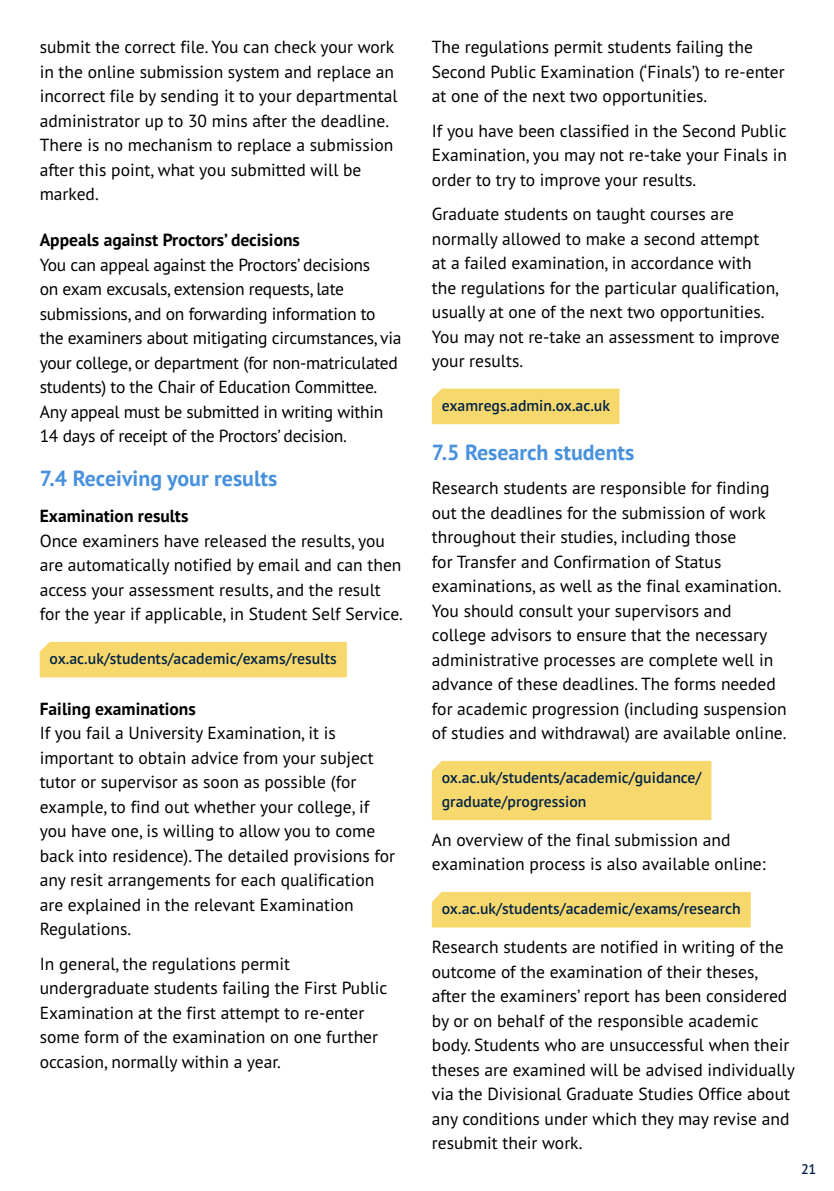
<style>
.page{position:relative;width:834px;height:1191px;background:#fff}
.page>*{position:absolute;margin:0;border:0;box-sizing:border-box;transform-origin:0 0}
.t1{font:700 21.88px "PT Sans Pro";color:#4891dc}
.t2{font:17.5px/24.5px "PT Sans Pro";color:#000}
.t3{font:700 17.5px "PT Sans Pro";color:#000}
.t4{font:600 15.75px/23.6px "PT Sans Pro";color:#002147}
.t5{font:600 14px "PT Sans Pro";color:#002147}
</style>
<div class="page">
<div style="left:40px;top:642px;width:307px;height:35px;background:#f7d86c"></div>
<div style="left:432px;top:388px;width:187px;height:36px;background:#f7d86c"></div>
<div style="left:432px;top:761px;width:279px;height:59px;background:#f7d86c"></div>
<div style="left:432px;top:892px;width:318px;height:35px;background:#f7d86c"></div>
<p class="t2" style="left:40px;top:34px;width:359px">submit the correct file. You can check your work in the online submission system and replace an incorrect file by sending it to your departmental administrator up to 30 mins after the deadline.<br>There is no mechanism to replace a submission after this point, what you submitted will be marked.</p>
<p class="t3" style="left:40px;top:228px;width:262px">Appeals against Proctors’ decisions</p>
<p class="t2" style="left:40px;top:252px;width:363px">You can appeal against the Proctors’ decisions<br>on exam excusals, extension requests, late submissions, and on forwarding information to the examiners about mitigating circumstances, via your college, or department (for non-matriculated students) to the Chair of Education Committee.<br>Any appeal must be submitted in writing within 14 days of receipt of the Proctors’ decision.</p>
<p class="t1" style="left:40px;top:464px;width:239px">7.4 Receiving your results</p>
<p class="t3" style="left:40px;top:505px;width:150px">Examination results</p>
<p class="t2" style="left:40px;top:528px;width:364px">Once examiners have released the results, you are automatically notified by email and can then access your assessment results, and the result for the year if applicable, in Student Self Service.</p>
<p class="t4" style="left:50px;top:646px;width:289px">ox.ac.uk/students/academic/exams/results</p>
<p class="t3" style="left:40px;top:697px;width:158px">Failing examinations</p>
<p class="t2" style="left:40px;top:720px;width:357px">If you fail a University Examination, it is important to obtain advice from your subject tutor or supervisor as soon as possible (for example, to find out whether your college, if you have one, is willing to allow you to come back into residence). The detailed provisions for any resit arrangements for each qualification are explained in the relevant Examination Regulations.</p>
<p class="t2" style="left:40px;top:950px;width:349px">In general, the regulations permit undergraduate students failing the First Public Examination at the first attempt to re-enter some form of the examination on one further occasion, normally within a year.</p>
<p class="t2" style="left:432px;top:34px;width:354px">The regulations permit students failing the<br>Second Public Examination (‘Finals’) to re-enter at one of the next two opportunities.</p>
<p class="t2" style="left:432px;top:118px;width:356px;text-align:justify">If you have been classified in the Second Public Examination, you may not re-take your Finals in order to try to improve your results.</p>
<p class="t2" style="left:432px;top:201px;width:349px">Graduate students on taught courses are normally allowed to make a second attempt<br>at a failed examination, in accordance with the regulations for the particular qualification, usually at one of the next two opportunities.<br>You may not re-take an assessment to improve your results.</p>
<p class="t4" style="left:441px;top:393px;width:170px">examregs.admin.ox.ac.uk</p>
<p class="t1" style="left:432px;top:438px;width:204px">7.5 Research students</p>
<p class="t2" style="left:432px;top:475px;width:356px">Research students are responsible for finding out the deadlines for the submission of work throughout their studies, including those<br>for Transfer and Confirmation of Status examinations, as well as the final examination.<br>You should consult your supervisors and college advisors to ensure that the necessary administrative processes are complete well in advance of these deadlines. The forms needed for academic progression (including suspension of studies and withdrawal) are available online.</p>
<p class="t4" style="left:441px;top:765px;width:261px">ox.ac.uk/students/academic/guidance/ graduate/progression</p>
<p class="t2" style="left:432px;top:827px;width:335px">An overview of the final submission and examination process is also available online:</p>
<p class="t4" style="left:441px;top:896px;width:300px">ox.ac.uk/students/academic/exams/research</p>
<p class="t2" style="left:432px;top:934px;width:364px">Research students are notified in writing of the outcome of the examination of their theses, after the examiners’ report has been considered by or on behalf of the responsible academic body. Students who are unsuccessful when their theses are examined will be advised individually via the Divisional Graduate Studies Office about any conditions under which they may revise and resubmit their work.</p>
<p class="t5" style="left:800px;top:1159px;width:17px">21</p>
</div>
